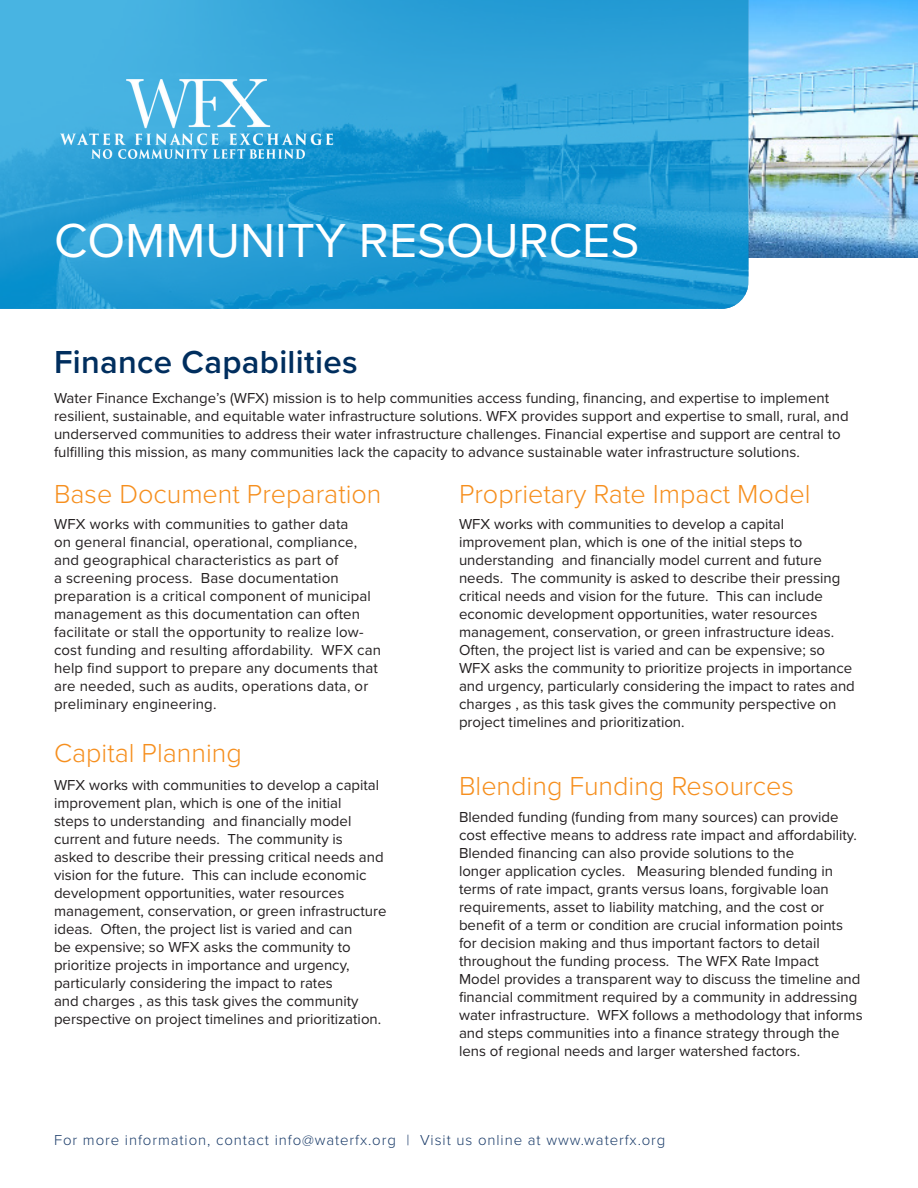
<style>
.page{position:relative;width:918px;height:1188px;background:#fff}
.page>*{position:absolute;margin:0;border:0;box-sizing:border-box;transform-origin:0 0}
.Bullets{font:49.5px "Proxima Nova";color:#fff}
.t1{font:600 33px "Proxima Nova";letter-spacing:.01em;color:#002e5e}
.t2{font:300 27px "Proxima Nova";color:#f68f1e}
.Body{font:15px/18px "Proxima Nova";color:#231f20}
.t3{font:300 15px "Proxima Nova";letter-spacing:.06em;color:#1c3d6a}
</style>
<div class="page">
<img style="left:748px;top:0;width:170px;height:257px">
<svg style="left:0;top:0;width:748px;height:309px;background:#289ed5"></svg>
<img style="left:60px;top:80px;width:276px;height:83px">
<p class="Bullets" style="left:54px;top:204px;width:587px">COMMUNITY RESOURCES</p>
<p class="t1" style="left:54px;top:338px;width:305px">Finance Capabilities</p>
<p class="Body" style="left:54px;top:389px;width:796px">Water Finance Exchange’s (WFX) mission is to help communities access funding, financing, and expertise to implement resilient, sustainable, and equitable water infrastructure solutions. WFX provides support and expertise to small, rural, and underserved communities to address their water infrastructure challenges. Financial expertise and support are central to fulfilling this mission, as many communities lack the capacity to advance sustainable water infrastructure solutions.</p>
<p class="t2" style="left:54px;top:474px;width:329px">Base Document Preparation</p>
<p class="t2" style="left:459px;top:474px;width:353px">Proprietary Rate Impact Model</p>
<p class="Body" style="left:459px;top:515px;width:397px">WFX works with communities to develop a capital improvement plan, which is one of the initial steps to understanding and financially model current and future needs. The community is asked to describe their pressing critical needs and vision for the future. This can include economic development opportunities, water resources management, conservation, or green infrastructure ideas.<br>Often, the project list is varied and can be expensive; so WFX asks the community to prioritize projects in importance and urgency, particularly considering the impact to rates and charges , as this task gives the community perspective on project timelines and prioritization.</p>
<p class="Body" style="left:54px;top:515px;width:329px">WFX works with communities to gather data<br>on general financial, operational, compliance, and geographical characteristics as part of<br>a screening process. Base documentation preparation is a critical component of municipal management as this documentation can often facilitate or stall the opportunity to realize low&shy;cost funding and resulting affordability. WFX can help find support to prepare any documents that are needed, such as audits, operations data, or preliminary engineering.</p>
<p class="t2" style="left:54px;top:733px;width:189px">Capital Planning</p>
<p class="Body" style="left:54px;top:776px;width:334px">WFX works with communities to develop a capital improvement plan, which is one of the initial<br>steps to understanding and financially model current and future needs. The community is<br>asked to describe their pressing critical needs and vision for the future. This can include economic development opportunities, water resources management, conservation, or green infrastructure ideas. Often, the project list is varied and can<br>be expensive; so WFX asks the community to prioritize projects in importance and urgency, particularly considering the impact to rates<br>and charges , as this task gives the community perspective on project timelines and prioritization.</p>
<p class="t2" style="left:459px;top:766px;width:336px">Blending Funding Resources</p>
<p class="Body" style="left:459px;top:807px;width:405px">Blended funding (funding from many sources) can provide cost effective means to address rate impact and affordability.<br>Blended financing can also provide solutions to the<br>longer application cycles. Measuring blended funding in terms of rate impact, grants versus loans, forgivable loan requirements, asset to liability matching, and the cost or benefit of a term or condition are crucial information points for decision making and thus important factors to detail throughout the funding process. The WFX Rate Impact Model provides a transparent way to discuss the timeline and financial commitment required by a community in addressing water infrastructure. WFX follows a methodology that informs and steps communities into a finance strategy through the lens of regional needs and larger watershed factors.</p>
<p class="t3" style="left:54px;top:1129px;width:613px">For more information, contact info@waterfx.org | Visit us online at www.waterfx.org</p>
</div>
